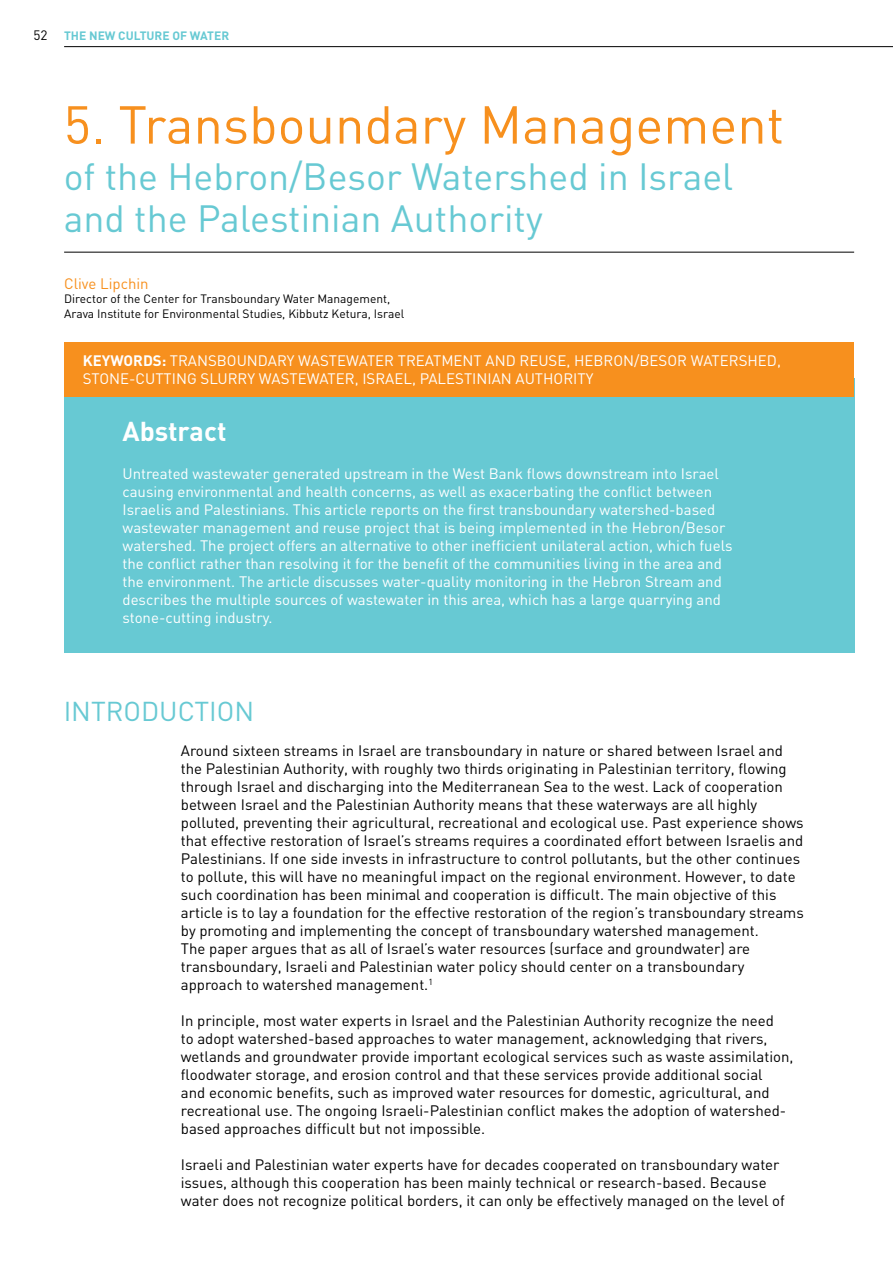
<style>
.page{position:relative;width:893px;height:1263px;background:#fff}
.page>*{position:absolute;margin:0;border:0;box-sizing:border-box;transform-origin:0 0}
.t1{font:52.5px "DIN";color:#f7901e}
.t2{font:37.5px/42px "DIN";color:#67c9d3}
.t3{font:27px "DIN";color:#67c9d3}
.t4{font:700 27px "DIN";color:#fff}
.t5{font:15px/18px "DIN";color:#000}
.t6{font:15px/18px "DIN";color:#fff}
.t7{font:15px "DIN";color:#f7901e}
.t8{font:12px/14.4px "DIN";color:#000}
.t9{font:700 12px "DIN";color:#67c9d3}
.s1{font-weight:400;font-size:13.5px;color:#000}
.s2{font-weight:700}
</style>
<div class="page">
<hr style="left:64px;top:46px;width:829px;height:1px;background:#000">
<hr style="left:64px;top:252px;width:790px;height:1px;background:#000">
<div style="left:64px;top:378px;width:790px;height:274px;background:#67c9d3"></div>
<div style="left:65px;top:342px;width:789px;height:55px;background:#f7901e"></div>
<p class="t9" style="left:34px;top:28px;width:197px"><span class="s1">52</span> THE NEW CULTURE OF WATER</p>
<h1 class="t1" style="left:64px;top:92px;width:722px">5. Transboundary Management</h1>
<h2 class="t2" style="left:64px;top:155px;width:671px">of the Hebron/Besor Watershed in Israel and the Palestinian Authority</h2>
<p class="t7" style="left:64px;top:274px;width:86px">Clive Lipchin</p>
<p class="t8" style="left:64px;top:291px;width:342px">Director of the Center for Transboundary Water Management,<br>Arava Institute for Environmental Studies, Kibbutz Ketura, Israel</p>
<p class="t6" style="left:83px;top:351px;width:226px"><span class="s2">KEYWORDS:</span> transb ou ndary wastewate</p>
<p class="t6" style="left:384px;top:351px;width:42px">r treatme</p>
<p class="t6" style="left:463px;top:351px;width:77px">nt and reuse</p>
<p class="t6" style="left:566px;top:351px;width:135px">, Hebron/Besor wate</p>
<p class="t6" style="left:729px;top:351px;width:21px">rshed</p>
<p class="t6" style="left:777px;top:351px;width:5px">,</p>
<p class="t6" style="left:83px;top:369px;width:62px">stone-cutti</p>
<p class="t6" style="left:176px;top:369px;width:34px">ng slu</p>
<p class="t6" style="left:228px;top:369px;width:42px">rry wastewate</p>
<p class="t6" style="left:345px;top:369px;width:93px">r, Israel, Palesti</p>
<p class="t6" style="left:476px;top:369px;width:58px">nian Auth</p>
<p class="t6" style="left:554px;top:369px;width:40px">ority</p>
<h3 class="t4" style="left:123px;top:414px;width:106px">ABSTRACT</h3>
<p class="t6" style="left:123px;top:464px;width:611px">Untreated wastewater generated upstream in the West Bank flows downstream into Israel causing environmental and health concerns, as well as exacerbating the conflict between Israelis and Palestinians. This article reports on the first transboundary watershed-based wastewater management and reuse project that is being implemented in the Hebron/Besor watershed. The project offers an alternative to other inefficient unilateral action, which fuels the conflict rather than resolving it for the benefit of the communities living in the area and the environment. The article discusses water-quality monitoring in the Hebron Stream and describes the multiple sources of wastewater in this area, which has a large quarrying and stone-cutting industry.</p>
<h3 class="t3" style="left:64px;top:694px;width:171px">INTRODUCTION</h3>
<p class="t5" style="left:181px;top:741px;width:624px">Around sixteen streams in Israel are transboundary in nature or shared between Israel and the Palestinian Authority, with roughly two thirds originating in Palestinian territory, flowing through Israel and discharging into the Mediterranean Sea to the west. Lack of cooperation between Israel and the Palestinian Authority means that these waterways are all highly polluted, preventing their agricultural, recreational and ecological use. Past experience shows that effective restoration of Israel’s streams requires a coordinated effort between Israelis and Palestinians. If one side invests in infrastructure to control pollutants, but the other continues to pollute, this will have no meaningful impact on the regional environment. However, to date such coordination has been minimal and cooperation is difficult. The main objective of this article is to lay a foundation for the effective restoration of the region’s transboundary streams by promoting and implementing the concept of transboundary watershed management.<br>The paper argues that as all of Israel’s water resources (surface and groundwater) are transboundary, Israeli and Palestinian water policy should center on a transboundary approach to watershed management.<sup>1</sup></p>
<p class="t5" style="left:181px;top:1011px;width:614px">In principle, most water experts in Israel and the Palestinian Authority recognize the need<br>to adopt watershed-based approaches to water management, acknowledging that rivers, wetlands and groundwater provide important ecological services such as waste assimilation, floodwater storage, and erosion control and that these services provide additional social<br>and economic benefits, such as improved water resources for domestic, agricultural, and recreational use. The ongoing Israeli-Palestinian conflict makes the adoption of watershed&shy;based approaches difficult but not impossible.</p>
<p class="t5" style="left:181px;top:1155px;width:606px">Israeli and Palestinian water experts have for decades cooperated on transboundary water issues, although this cooperation has been mainly technical or research-based. Because water does not recognize political borders, it can only be effectively managed on the level of</p>
</div>
